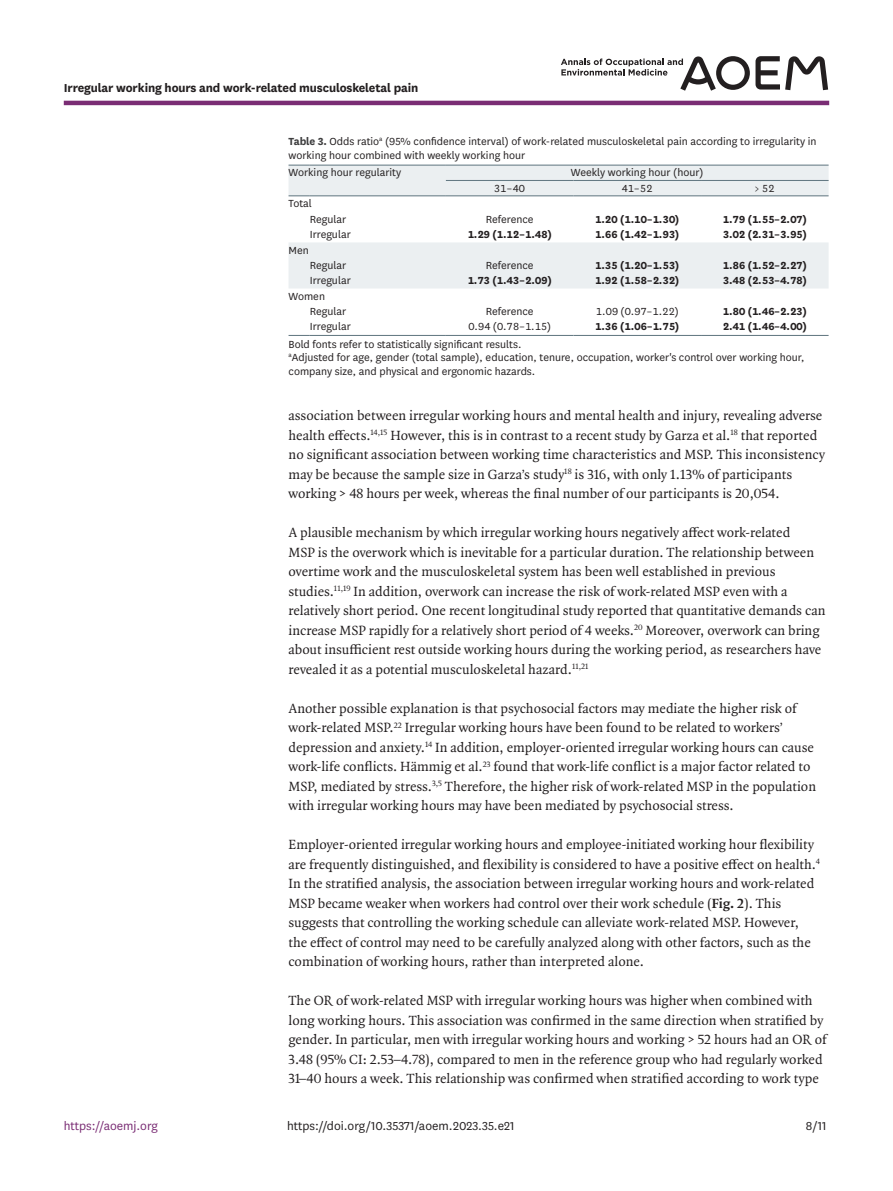
<style>
.page{position:relative;width:893px;height:1191px;background:#fff}
.page>*{position:absolute;margin:0;border:0;box-sizing:border-box;transform-origin:0 0}
.body_p{font:14.25px/19.5px "Quadraat OT";color:#231f20}
.body_p_first{font:14.25px/19.5px "Quadraat OT";color:#231f20}
.alt-title-type{font:700 13.5px "National";letter-spacing:-.01em;color:#231f20}
.doi_running_footer{font:13.5px "National";color:#231f20}
.t1{font:13.5px "National";color:#7a2d74}
.tbody_entry{font:700 12px "National";letter-spacing:-.05em;color:#231f20}
.table-wrap_caption{font:12px/13.5px "National";color:#231f20}
.table-wrap-foot_p{font:12px/13.5px "National";color:#231f20}
.tbody_entry-2{font:12px "National";color:#231f20}
.thead_entry{font:12px "National";color:#231f20}
.table-wrap-foot_p_fi{font:12px "National";color:#231f20}
.s1{font-weight:700;color:#3e3e3f}
.s2{font-weight:700}
</style>
<div class="page">
<hr style="left:64px;top:101px;width:765px;height:4px;background:#7a2d74">
<svg style="left:561px;top:56px;width:267px;height:35px"></svg>
<svg style="left:289px;top:166px;width:540px;height:122px;fill:#ebeff1"></svg>
<svg style="left:289px;top:165px;width:21px;height:1px"></svg>
<hr style="left:310px;top:165px;width:136px;height:1px;background:#657a84">
<hr style="left:446px;top:165px;width:127px;height:1px;background:#657a84">
<hr style="left:573px;top:165px;width:128px;height:1px;background:#657a84">
<hr style="left:701px;top:165px;width:128px;height:1px;background:#657a84">
<hr style="left:446px;top:180px;width:127px;height:1px;background:#657a84">
<hr style="left:573px;top:180px;width:128px;height:1px;background:#657a84">
<hr style="left:701px;top:180px;width:128px;height:1px;background:#657a84">
<svg style="left:289px;top:195px;width:21px;height:1px"></svg>
<hr style="left:310px;top:195px;width:136px;height:1px;background:#657a84">
<hr style="left:446px;top:195px;width:127px;height:1px;background:#657a84">
<hr style="left:573px;top:195px;width:128px;height:1px;background:#657a84">
<hr style="left:701px;top:195px;width:128px;height:1px;background:#657a84">
<svg style="left:289px;top:335px;width:21px;height:1px"></svg>
<hr style="left:310px;top:335px;width:136px;height:1px;background:#657a84">
<hr style="left:446px;top:335px;width:127px;height:1px;background:#657a84">
<hr style="left:573px;top:335px;width:128px;height:1px;background:#657a84">
<hr style="left:701px;top:335px;width:128px;height:1px;background:#657a84">
<p class="alt-title-type" style="left:64px;top:78px;width:356px">Irregular working hours and work-related musculoskeletal pain</p>
<p class="t1" style="left:64px;top:1116px;width:96px">https://aoemj.org</p>
<p class="table-wrap_caption" style="left:289px;top:134px;width:529px"><span class="s1">Table 3.</span> Odds ratio<sup>a</sup> (95% confidence interval) of work-related musculoskeletal pain according to irregularity in working hour combined with weekly working hour</p>
<p class="thead_entry" style="left:289px;top:165px;width:114px">Working hour regularity</p>
<p class="thead_entry" style="left:571px;top:165px;width:134px">Weekly working hour (hour)</p>
<p class="thead_entry" style="left:494px;top:180px;width:33px">31–40</p>
<p class="thead_entry" style="left:621px;top:180px;width:33px">41–52</p>
<p class="thead_entry" style="left:755px;top:180px;width:22px">&gt; 52</p>
<p class="tbody_entry-2" style="left:289px;top:196px;width:25px">Total</p>
<p class="tbody_entry-2" style="left:310px;top:211px;width:38px">Regular</p>
<p class="tbody_entry-2" style="left:486px;top:211px;width:49px">Reference</p>
<p class="tbody_entry" style="left:595px;top:211px;width:86px">1.20 (1.10–1.30)</p>
<p class="tbody_entry" style="left:723px;top:211px;width:86px">1.79 (1.55–2.07)</p>
<p class="tbody_entry-2" style="left:310px;top:227px;width:42px">Irregular</p>
<p class="tbody_entry" style="left:468px;top:226px;width:86px">1.29 (1.12–1.48)</p>
<p class="tbody_entry" style="left:595px;top:226px;width:86px">1.66 (1.42–1.93)</p>
<p class="tbody_entry" style="left:723px;top:226px;width:86px">3.02 (2.31–3.95)</p>
<p class="tbody_entry-2" style="left:289px;top:242px;width:22px">Men</p>
<p class="tbody_entry-2" style="left:310px;top:257px;width:38px">Regular</p>
<p class="tbody_entry-2" style="left:486px;top:257px;width:49px">Reference</p>
<p class="tbody_entry" style="left:595px;top:257px;width:86px">1.35 (1.20–1.53)</p>
<p class="tbody_entry" style="left:723px;top:257px;width:86px">1.86 (1.52–2.27)</p>
<p class="tbody_entry-2" style="left:310px;top:273px;width:42px">Irregular</p>
<p class="tbody_entry" style="left:468px;top:272px;width:86px">1.73 (1.43–2.09)</p>
<p class="tbody_entry" style="left:595px;top:272px;width:86px">1.92 (1.58–2.32)</p>
<p class="tbody_entry" style="left:723px;top:272px;width:86px">3.48 (2.53–4.78)</p>
<p class="tbody_entry-2" style="left:289px;top:288px;width:38px">Women</p>
<p class="tbody_entry-2" style="left:310px;top:303px;width:38px">Regular</p>
<p class="tbody_entry-2" style="left:486px;top:303px;width:49px">Reference</p>
<p class="tbody_entry-2" style="left:596px;top:303px;width:84px">1.09 (0.97–1.22)</p>
<p class="tbody_entry" style="left:723px;top:303px;width:86px">1.80 (1.46–2.23)</p>
<p class="tbody_entry-2" style="left:310px;top:319px;width:42px">Irregular</p>
<p class="tbody_entry-2" style="left:468px;top:319px;width:84px">0.94 (0.78–1.15)</p>
<p class="tbody_entry" style="left:595px;top:318px;width:86px">1.36 (1.06–1.75)</p>
<p class="tbody_entry" style="left:723px;top:318px;width:86px">2.41 (1.46–4.00)</p>
<p class="table-wrap-foot_p_fi" style="left:289px;top:336px;width:234px">Bold fonts refer to statistically significant results.</p>
<p class="table-wrap-foot_p" style="left:289px;top:350px;width:517px"><sup>a</sup>Adjusted for age, gender (total sample), education, tenure, occupation, worker's control over working hour, company size, and physical and ergonomic hazards.</p>
<p class="body_p_first" style="left:289px;top:406px;width:538px">association between irregular working hours and mental health and injury, revealing adverse health effects.<sup>14,15</sup> However, this is in contrast to a recent study by Garza et al.<sup>18</sup> that reported no significant association between working time characteristics and MSP. This inconsistency may be because the sample size in Garza’s study<sup>18</sup> is 316, with only 1.13% of participants working &gt; 48 hours per week, whereas the final number of our participants is 20,054.</p>
<p class="body_p" style="left:289px;top:523px;width:538px">A plausible mechanism by which irregular working hours negatively affect work-related<br>MSP is the overwork which is inevitable for a particular duration. The relationship between overtime work and the musculoskeletal system has been well established in previous studies.<sup>11,19</sup> In addition, overwork can increase the risk of work-related MSP even with a relatively short period. One recent longitudinal study reported that quantitative demands can increase MSP rapidly for a relatively short period of 4 weeks.<sup>20</sup> Moreover, overwork can bring about insufficient rest outside working hours during the working period, as researchers have revealed it as a potential musculoskeletal hazard.<sup>11,21</sup></p>
<p class="body_p" style="left:289px;top:698px;width:529px">Another possible explanation is that psychosocial factors may mediate the higher risk of work-related MSP.<sup>22</sup> Irregular working hours have been found to be related to workers’ depression and anxiety.<sup>14</sup> In addition, employer-oriented irregular working hours can cause work-life conflicts. Hämmig et al.<sup>23</sup> found that work-life conflict is a major factor related to MSP, mediated by stress.<sup>3,5</sup> Therefore, the higher risk of work-related MSP in the population with irregular working hours may have been mediated by psychosocial stress.</p>
<p class="body_p" style="left:289px;top:835px;width:533px">Employer-oriented irregular working hours and employee-initiated working hour flexibility are frequently distinguished, and flexibility is considered to have a positive effect on health.<sup>4<br></sup>In the stratified analysis, the association between irregular working hours and work-related MSP became weaker when workers had control over their work schedule (<span class="s2">Fig. 2</span>). This suggests that controlling the working schedule can alleviate work-related MSP. However, the effect of control may need to be carefully analyzed along with other factors, such as the combination of working hours, rather than interpreted alone.</p>
<p class="body_p" style="left:289px;top:991px;width:539px">The OR of work-related MSP with irregular working hours was higher when combined with long working hours. This association was confirmed in the same direction when stratified by gender. In particular, men with irregular working hours and working &gt; 52 hours had an OR of 3.48 (95% CI: 2.53–4.78), compared to men in the reference group who had regularly worked 31–40 hours a week. This relationship was confirmed when stratified according to work type</p>
<p class="doi_running_footer" style="left:287px;top:1116px;width:229px">https://doi.org/10.35371/aoem.2023.35.e21</p>
<p class="doi_running_footer" style="left:806px;top:1116px;width:22px">8/11</p>
</div>
